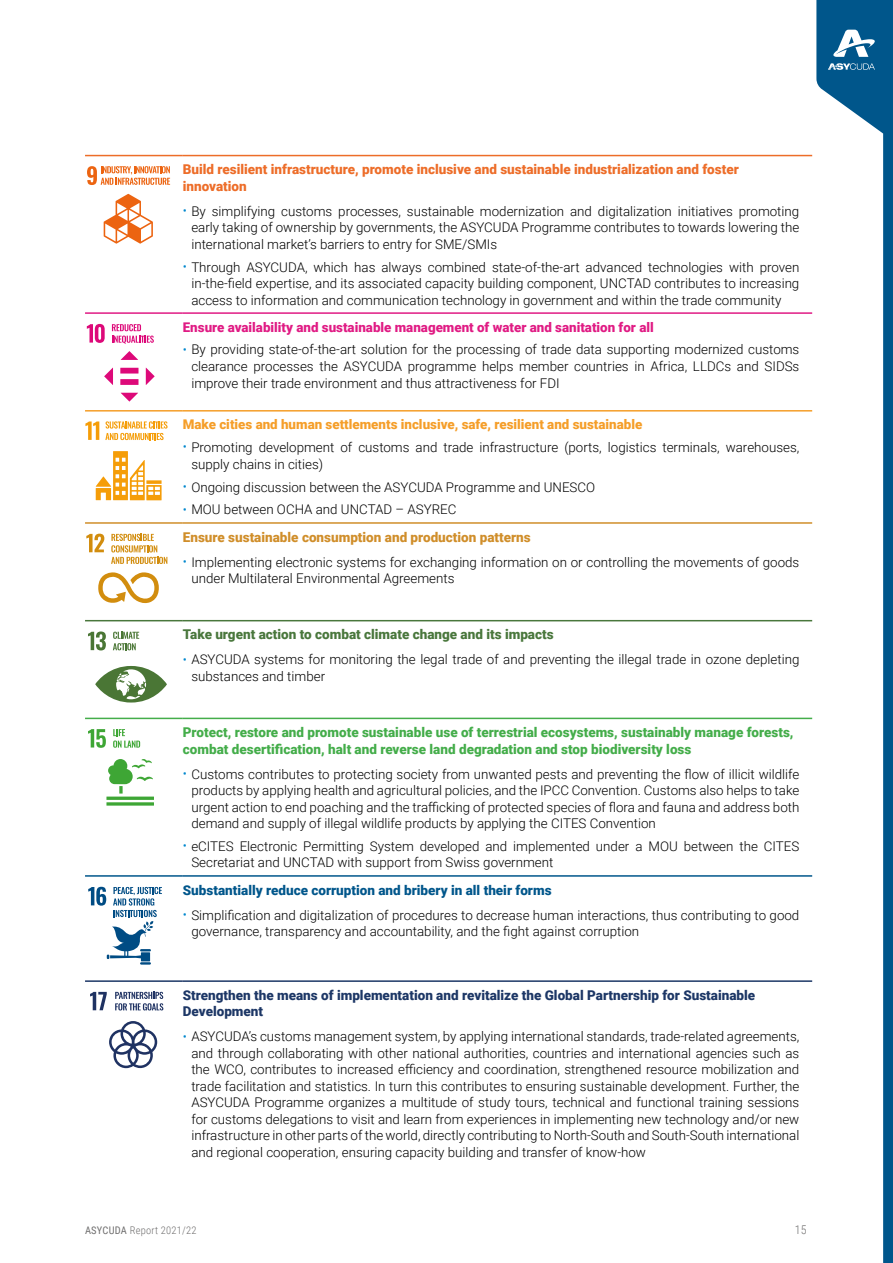
<style>
.page{position:relative;width:893px;height:1263px;background:#fff}
.page>*{position:absolute;margin:0;border:0;box-sizing:border-box;transform-origin:0 0}
.t1{font:900 13.5px/16.5px "Roboto";color:#44ad4a}
.t2{font:900 13.5px/16.5px "Roboto";color:#ed6d29}
.t3{font:900 13.5px/16.5px "Roboto";color:#1d3766}
.t4{font:900 13.5px "Roboto";color:#00568b}
.t5{font:900 13.5px "Roboto";color:#49773c}
.t6{font:900 13.5px "Roboto";color:#d08e2a}
.t7{font:300 13.35px/16.5px "Roboto";color:#000;text-align:justify}
.t8{font:900 13.35px "Roboto";color:#e01b84}
.t9{font:900 13.35px "Roboto";color:#f59e29}
.t10{font:300 12px "Roboto Condensed";color:#706f6f}
.t11{font:300 10.5px "Roboto Condensed";letter-spacing:.02em;color:#706f6f}
.s1{font-size:12.75px;color:#0087ce}
.s2{font-weight:400}
</style>
<div class="page">
<hr style="left:85px;top:155px;width:98px;height:1px;background:#ed6d29">
<hr style="left:183px;top:155px;width:629px;height:1px;background:#ed6d29">
<hr style="left:85px;top:718px;width:98px;height:1px;background:#44ad4a">
<hr style="left:183px;top:718px;width:629px;height:1px;background:#44ad4a">
<hr style="left:85px;top:875px;width:98px;height:2px;background:#00568b">
<hr style="left:183px;top:875px;width:629px;height:2px;background:#00568b">
<hr style="left:85px;top:980px;width:98px;height:2px;background:#1d3766">
<hr style="left:183px;top:980px;width:629px;height:2px;background:#1d3766">
<hr style="left:85px;top:312px;width:98px;height:2px;background:#e01b84">
<hr style="left:183px;top:312px;width:629px;height:2px;background:#e01b84">
<hr style="left:85px;top:620px;width:98px;height:1px;background:#49773c">
<hr style="left:183px;top:620px;width:629px;height:1px;background:#49773c">
<hr style="left:85px;top:522px;width:98px;height:2px;background:#d08e2a">
<hr style="left:183px;top:522px;width:629px;height:2px;background:#d08e2a">
<hr style="left:85px;top:410px;width:98px;height:2px;background:#f59e29">
<hr style="left:183px;top:410px;width:629px;height:2px;background:#f59e29">
<svg style="left:87px;top:166px;width:83px;height:19px"></svg>
<svg style="left:104px;top:194px;width:49px;height:50px"></svg>
<svg style="left:87px;top:324px;width:18px;height:19px"></svg>
<svg style="left:112px;top:324px;width:42px;height:20px"></svg>
<div style="left:120px;top:379px;width:18px;height:6px;background:#dd0979"></div>
<div style="left:120px;top:368px;width:18px;height:5px;background:#dd0979"></div>
<svg style="left:121px;top:351px;width:17px;height:9px"></svg>
<svg style="left:146px;top:368px;width:9px;height:17px"></svg>
<svg style="left:121px;top:393px;width:17px;height:9px"></svg>
<svg style="left:104px;top:368px;width:9px;height:17px"></svg>
<svg style="left:85px;top:421px;width:14px;height:19px"></svg>
<svg style="left:105px;top:421px;width:63px;height:19px"></svg>
<svg style="left:96px;top:451px;width:66px;height:49px"></svg>
<svg style="left:86px;top:534px;width:18px;height:18px"></svg>
<svg style="left:111px;top:534px;width:56px;height:30px"></svg>
<svg style="left:98px;top:572px;width:61px;height:32px"></svg>
<svg style="left:88px;top:631px;width:18px;height:19px"></svg>
<svg style="left:113px;top:632px;width:26px;height:18px"></svg>
<svg style="left:95px;top:666px;width:72px;height:36px"></svg>
<svg style="left:88px;top:729px;width:18px;height:19px"></svg>
<svg style="left:113px;top:729px;width:27px;height:19px"></svg>
<svg style="left:106px;top:796px;width:48px;height:4px"></svg>
<svg style="left:106px;top:802px;width:48px;height:4px"></svg>
<svg style="left:108px;top:759px;width:45px;height:34px"></svg>
<svg style="left:88px;top:887px;width:74px;height:78px"></svg>
<svg style="left:90px;top:992px;width:17px;height:18px"></svg>
<svg style="left:115px;top:992px;width:48px;height:18px"></svg>
<svg style="left:109px;top:1021px;width:48px;height:47px"></svg>
<svg style="left:816px;top:0;width:77px;height:1263px"></svg>
<svg style="left:828px;top:30px;width:47px;height:40px"></svg>
<p class="t2" style="left:183px;top:161px;width:557px">Build resilient infrastructure, promote inclusive and sustainable industrialization and foster innovation</p>
<p class="t7" style="left:191px;top:202px;width:609px;text-indent:-9px"><span class="s1">•</span> By simplifying customs processes, sustainable modernization and digitalization initiatives promoting early taking of ownership by governments, the ASYCUDA Programme contributes to towards lowering the international market’s barriers to entry for SME/SMIs</p>
<p class="t7" style="left:191px;top:258px;width:610px;text-indent:-9px"><span class="s1">•</span> Through ASYCUDA, which has always combined state-of-the-art advanced technologies with proven in-the-field expertise, and its associated capacity building component, UNCTAD contributes to increasing access to information and communication technology in government and within the trade community</p>
<p class="t8" style="left:183px;top:317px;width:472px">Ensure availability and sustainable management of water and sanitation for all</p>
<p class="t7" style="left:191px;top:341px;width:609px;text-indent:-9px"><span class="s1">•</span> By providing state-of-the-art solution for the processing of trade data supporting modernized customs clearance processes the ASYCUDA programme helps member countries in Africa, LLDCs and SIDSs improve their trade environment and thus attractiveness for FDI</p>
<p class="t9" style="left:183px;top:415px;width:461px">Make cities and human settlements inclusive, safe, resilient and sustainable</p>
<p class="t7" style="left:191px;top:439px;width:609px;text-indent:-9px"><span class="s1">•</span> Promoting development of customs and trade infrastructure (ports, logistics terminals, warehouses, supply chains in cities)</p>
<p class="t7" style="left:183px;top:478px;width:414px"><span class="s1">•</span> Ongoing discussion between the ASYCUDA Programme and UNESCO</p>
<p class="t7" style="left:183px;top:501px;width:275px"><span class="s1">•</span> MOU between OCHA and UNCTAD – ASYREC</p>
<p class="t6" style="left:183px;top:527px;width:349px">Ensure sustainable consumption and production patterns</p>
<p class="t7" style="left:191px;top:553px;width:609px;text-indent:-9px"><span class="s1">•</span> Implementing electronic systems for exchanging information on or controlling the movements of goods under Multilateral Environmental Agreements</p>
<p class="t5" style="left:183px;top:625px;width:372px">Take urgent action to combat climate change and its impacts</p>
<p class="t7" style="left:191px;top:651px;width:610px;text-indent:-9px"><span class="s1">•</span> ASYCUDA systems for monitoring the legal trade of and preventing the illegal trade in ozone depleting substances and timber</p>
<p class="t1" style="left:183px;top:723px;width:612px">Protect, restore and promote sustainable use of terrestrial ecosystems, sustainably manage forests, combat desertification, halt and reverse land degradation and stop biodiversity loss</p>
<p class="t7" style="left:191px;top:765px;width:610px;text-indent:-9px"><span class="s1">•</span> Customs contributes to protecting society from unwanted pests and preventing the flow of illicit wildlife products by applying health and agricultural policies, and the IPCC Convention. Customs also helps to take urgent action to end poaching and the trafficking of protected species of flora and fauna and address both demand and supply of illegal wildlife products by applying the CITES Convention</p>
<p class="t7" style="left:191px;top:837px;width:610px;text-indent:-9px"><span class="s1">•</span> eCITES Electronic Permitting System developed and implemented under a MOU between the CITES<br>Secretariat and UNCTAD with support from Swiss government</p>
<p class="t4" style="left:183px;top:880px;width:370px">Substantially reduce corruption and bribery in all their forms</p>
<p class="t7" style="left:191px;top:906px;width:609px;text-indent:-9px"><span class="s1">•</span> Simplification and digitalization of procedures to decrease human interactions, thus contributing to good governance, transparency and accountability, and the fight against corruption</p>
<p class="t3" style="left:183px;top:986px;width:574px">Strengthen the means of implementation and revitalize the Global Partnership for Sustainable<br>Development</p>
<p class="t7" style="left:191px;top:1028px;width:609px;text-indent:-9px"><span class="s1">•</span> ASYCUDA’s customs management system, by applying international standards, trade-related agreements, and through collaborating with other national authorities, countries and international agencies such as the WCO, contributes to increased efficiency and coordination, strengthened resource mobilization and trade facilitation and statistics. In turn this contributes to ensuring sustainable development. Further, the ASYCUDA Programme organizes a multitude of study tours, technical and functional training sessions for customs delegations to visit and learn from experiences in implementing new technology and/or new infrastructure in other parts of the world, directly contributing to North-South and South-South international and regional cooperation, ensuring capacity building and transfer of know-how</p>
<p class="t11" style="left:85px;top:1223px;width:113px"><span class="s2">ASYCUDA</span> Report 2021/22</p>
<p class="t10" style="left:795px;top:1221px;width:13px">15</p>
</div>
